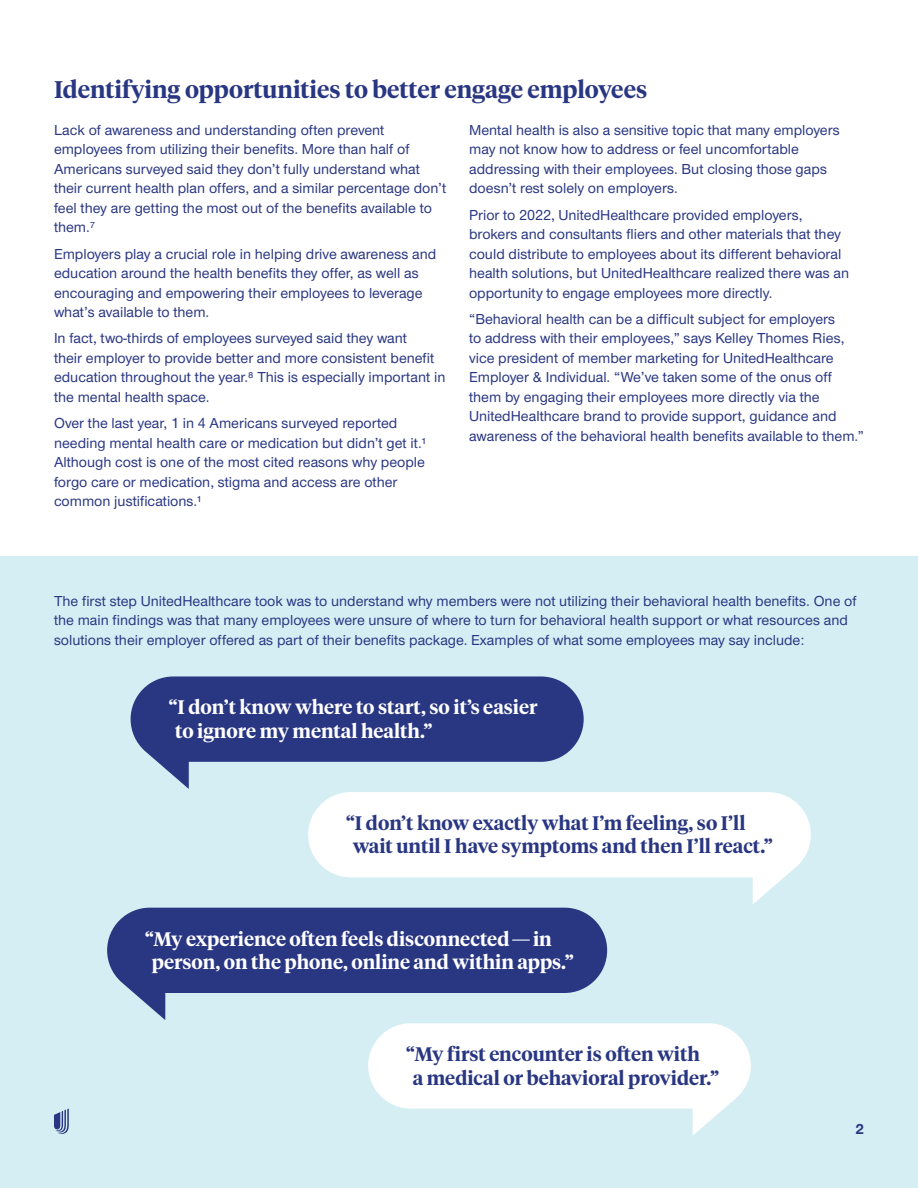
<style>
.page{position:relative;width:918px;height:1188px;background:#fff}
.page>*{position:absolute;margin:0;border:0;box-sizing:border-box;transform-origin:0 0}
.t1{font:600 24px "UHC Serif Headline";color:#293682}
.t2{font:600 19.5px/23.4px "UHC Serif Headline";color:#fff}
.t3{font:600 19.5px/23.4px "UHC Serif Headline";color:#293682}
.t4{font:500 15px/19.5px "UHC Sans";color:#293682}
.t5{font:700 15px "UHC Sans";color:#293682}
</style>
<div class="page">
<div style="left:0;top:556px;width:918px;height:632px;background:#d5eef4"></div>
<svg style="left:54px;top:1108px;width:15px;height:26px"></svg>
<svg style="left:131px;top:676px;width:453px;height:113px;fill:#293682"></svg>
<svg style="left:308px;top:792px;width:503px;height:112px;fill:#fff"></svg>
<svg style="left:107px;top:908px;width:500px;height:112px;fill:#293682"></svg>
<svg style="left:368px;top:1023px;width:383px;height:112px"></svg>
<h1 class="t1" style="left:54px;top:73px;width:595px">Identifying opportunities to better engage employees</h1>
<p class="t4" style="left:54px;top:119px;width:394px">Lack of awareness and understanding often prevent employees from utilizing their benefits. More than half of Americans surveyed said they don’t fully understand what their current health plan offers, and a similar percentage don’t feel they are getting the most out of the benefits available to them.⁷</p>
<p class="t4" style="left:54px;top:243px;width:384px">Employers play a crucial role in helping drive awareness and education around the health benefits they offer, as well as encouraging and empowering their employees to leverage what’s available to them.</p>
<p class="t4" style="left:54px;top:328px;width:393px">In fact, two-thirds of employees surveyed said they want<br>their employer to provide better and more consistent benefit education throughout the year.⁸ This is especially important in the mental health space.</p>
<p class="t4" style="left:54px;top:413px;width:374px">Over the last year, 1 in 4 Americans surveyed reported needing mental health care or medication but didn’t get it.¹<br>Although cost is one of the most cited reasons why people forgo care or medication, stigma and access are other common justifications.¹</p>
<p class="t4" style="left:469px;top:119px;width:372px">Mental health is also a sensitive topic that many employers may not know how to address or feel uncomfortable addressing with their employees. But closing those gaps doesn’t rest solely on employers.</p>
<p class="t4" style="left:469px;top:204px;width:382px">Prior to 2022, UnitedHealthcare provided employers, brokers and consultants fliers and other materials that they could distribute to employees about its different behavioral health solutions, but UnitedHealthcare realized there was an opportunity to engage employees more directly.</p>
<p class="t4" style="left:469px;top:308px;width:396px">“Behavioral health can be a difficult subject for employers<br>to address with their employees,” says Kelley Thomes Ries, vice president of member marketing for UnitedHealthcare Employer &amp; Individual. “We’ve taken some of the onus off them by engaging their employees more directly via the UnitedHealthcare brand to provide support, guidance and awareness of the behavioral health benefits available to them.”</p>
<p class="t4" style="left:54px;top:590px;width:804px">The first step UnitedHealthcare took was to understand why members were not utilizing their behavioral health benefits. One of the main findings was that many employees were unsure of where to turn for behavioral health support or what resources and solutions their employer offered as part of their benefits package. Examples of what some employees may say include:</p>
<h2 class="t2" style="left:175px;top:695px;width:364px;text-indent:-7px">“I don’t know where to start, so it’s easier to ignore my mental health.”</h2>
<h2 class="t3" style="left:353px;top:810px;width:422px;text-indent:-7px">“I don’t know exactly what I’m feeling, so I’ll wait until I have symptoms and then I’ll react.”</h2>
<h2 class="t2" style="left:152px;top:926px;width:424px;text-indent:-7px">“My experience often feels disconnected—in person, on the phone, online and within apps.”</h2>
<h2 class="t3" style="left:413px;top:1042px;width:308px;text-indent:-7px">“My first encounter is often with<br>a medical or behavioral provider.”</h2>
<p class="t5" style="left:855px;top:1119px;width:10px">2</p>
</div>
